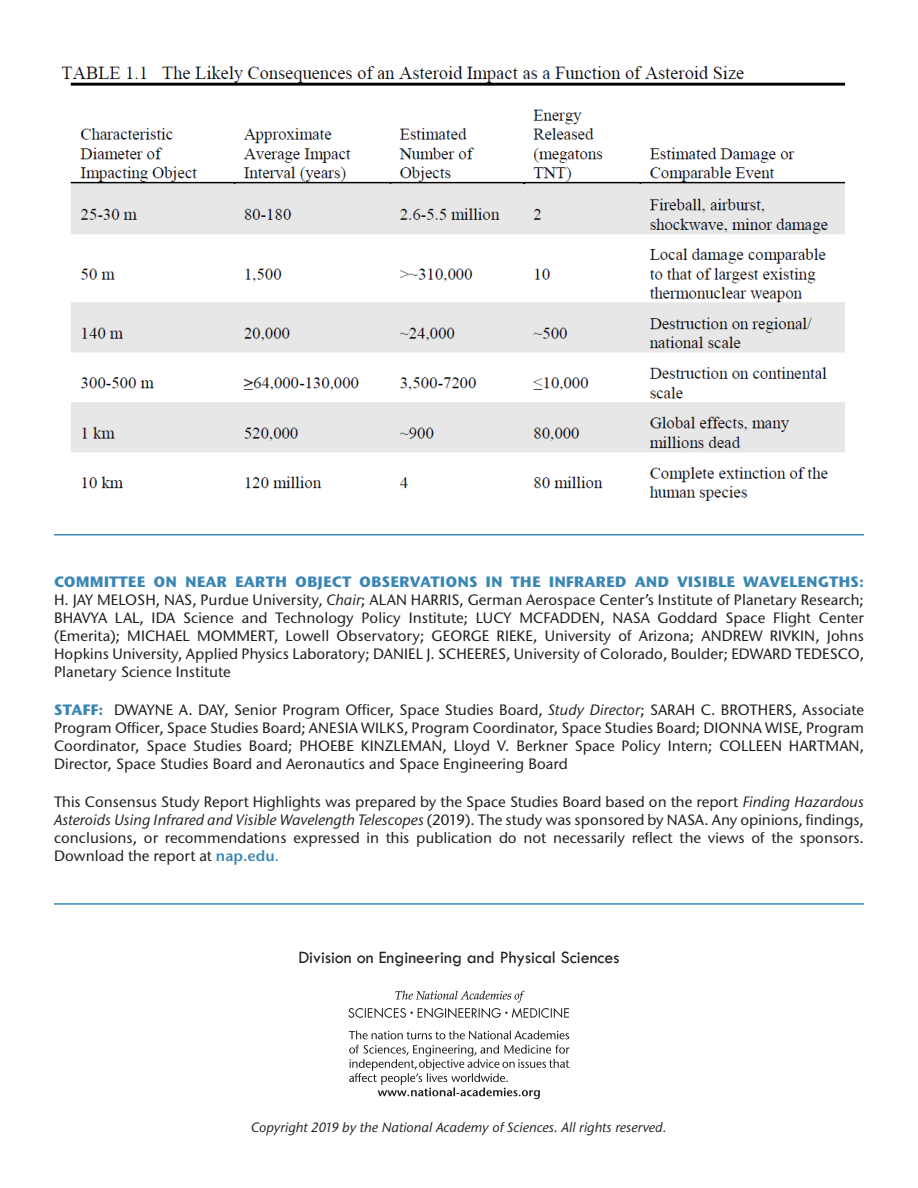
<style>
.page{position:relative;width:918px;height:1188px;background:#fff}
.page>*{position:absolute;margin:0;border:0;box-sizing:border-box;transform-origin:0 0}
.Division_Name_back_p{font:18px "Tw Cen";color:#231f20}
.A_Head{font:500 15px/18px "Stone Sans ITC Std";letter-spacing:.005em;color:#231f20;text-align:justify}
.t1{font:italic 500 13.5px "Stone Sans ITC Std";color:#231f20}
.s1{font-weight:700;color:#3a86b4}
.s2{font-style:italic}
.s3{font-family:"Stone Sans ITC Pro";font-weight:600;color:#3a86b4}
.s4{color:#3a86b4}
</style>
<div class="page">
<svg style="left:349px;top:1045px;width:221px;height:54px"></svg>
<svg style="left:349px;top:1031px;width:220px;height:8px"></svg>
<svg style="left:348px;top:991px;width:221px;height:27px"></svg>
<hr style="left:54px;top:534px;width:810px;height:2px;background:#3a86b4">
<hr style="left:54px;top:903px;width:810px;height:2px;background:#3a86b4">
<img style="left:61px;top:65px;width:785px;height:435px">
<p class="A_Head" style="left:54px;top:572px;width:812px"><span class="s1">COMMITTEE ON NEAR EARTH OBJECT OBSERVATIONS IN THE INFRARED AND VISIBLE WAVELENGTHS:<br></span>H. JAY MELOSH, NAS, Purdue University, <span class="s2">Chair</span>; ALAN HARRIS, German Aerospace Center’s Institute of Planetary Research; BHAVYA LAL, IDA Science and Technology Policy Institute; LUCY MCFADDEN, NASA Goddard Space Flight Center (Emerita); MICHAEL MOMMERT, Lowell Observatory; GEORGE RIEKE, University of Arizona; ANDREW RIVKIN, Johns Hopkins University, Applied Physics Laboratory; DANIEL J. SCHEERES, University of Colorado, Boulder; EDWARD TEDESCO, Planetary Science Institute</p>
<p class="A_Head" style="left:54px;top:701px;width:812px"><span class="s1">STAFF:</span> DWAYNE A. DAY, Senior Program Officer, Space Studies Board, <span class="s2">Study Director</span>; SARAH C. BROTHERS, Associate Program Officer, Space Studies Board; ANESIA WILKS, Program Coordinator, Space Studies Board; DIONNA WISE, Program Coordinator, Space Studies Board; PHOEBE KINZLEMAN, Lloyd V. Berkner Space Policy Intern; COLLEEN HARTMAN, Director, Space Studies Board and Aeronautics and Space Engineering Board</p>
<p class="A_Head" style="left:54px;top:793px;width:811px">This Consensus Study Report Highlights was prepared by the Space Studies Board based on the report <span class="s2">Finding Hazardous Asteroids Using Infrared and Visible Wavelength Telescopes</span> (2019). The study was sponsored by NASA. Any opinions, findings, conclusions, or recommendations expressed in this publication do not necessarily reflect the views of the sponsors.<br>Download the report at <span class="s3">nap.edu</span><span class="s4">.</span></p>
<p class="Division_Name_back_p" style="left:298px;top:946px;width:323px">Division on Engineering and Physical Sciences</p>
<p class="t1" style="left:251px;top:1119px;width:417px">Copyright 2019 by the National Academy of Sciences. All rights reserved.</p>
</div>
